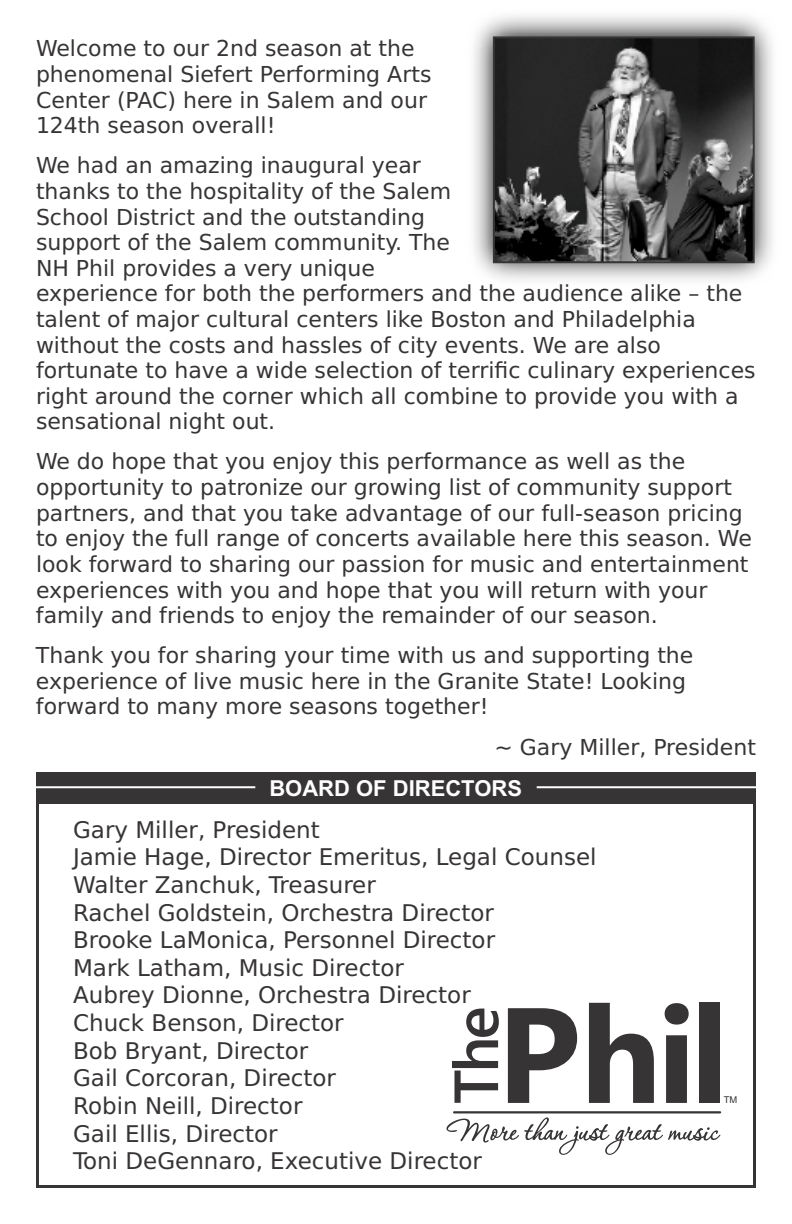
<style>
.page{position:relative;width:792px;height:1224px;background:#fff}
.page>*{position:absolute;margin:0;border:0;box-sizing:border-box;transform-origin:0 0}
.t1{font:23px/27.6px "DejaVu Sans";color:#373435}
.t2{font:22px/25.6px "DejaVu Sans";color:#373435}
.t3{font:700 22px "Arial";color:#fefefe}
.t4{font:9.4px "Arial";color:#373435}
</style>
<div class="page">
<img style="left:474px;top:15px;width:299px;height:265px">
<img style="left:496px;top:39px;width:256px;height:221px">
<div style="left:493px;top:36px;width:262px;height:227px;border:2px solid #373435"></div>
<div style="left:36px;top:772px;width:720px;height:29px;background:#373435"></div>
<hr style="left:36px;top:786px;width:219px;height:2px;background:#fefefe">
<hr style="left:537px;top:786px;width:219px;height:2px;background:#fefefe">
<svg style="left:36px;top:801px;width:720px;height:387px"></svg>
<svg style="left:508px;top:1008px;width:69px;height:95px"></svg>
<svg style="left:589px;top:1003px;width:65px;height:100px"></svg>
<svg style="left:665px;top:1003px;width:24px;height:100px"></svg>
<div style="left:699px;top:1003px;width:21px;height:100px;background:#373435"></div>
<svg style="left:452px;top:1009px;width:47px;height:94px"></svg>
<hr style="left:453px;top:1111px;width:268px;height:2px;background:#373435">
<svg style="left:447px;top:1117px;width:273px;height:38px"></svg>
<p class="t2" style="left:36px;top:38px;width:397px">Welcome to our 2nd season at the phenomenal Siefert Performing Arts<br>Center (PAC) here in Salem and our<br>124th season overall!</p>
<p class="t2" style="left:36px;top:155px;width:721px">We had an amazing inaugural year<br>thanks to the hospitality of the Salem<br>School District and the outstanding<br>support of the Salem community. The<br>NH Phil provides a very unique<br>experience for both the performers and the audience alike – the talent of major cultural centers like Boston and Philadelphia without the costs and hassles of city events. We are also fortunate to have a wide selection of terrific culinary experiences right around the corner which all combine to provide you with a sensational night out.</p>
<p class="t2" style="left:36px;top:451px;width:717px">We do hope that you enjoy this performance as well as the opportunity to patronize our growing list of community support partners, and that you take advantage of our full-season pricing to enjoy the full range of concerts available here this season. We look forward to sharing our passion for music and entertainment experiences with you and hope that you will return with your family and friends to enjoy the remainder of our season.</p>
<p class="t2" style="left:36px;top:645px;width:659px">Thank you for sharing your time with us and supporting the experience of live music here in the Granite State! Looking forward to many more seasons together!</p>
<p class="t2" style="left:494px;top:736px;width:263px">~ Gary Miller, President</p>
<p class="t3" style="left:269px;top:780px;width:254px">BOARD OF DIRECTORS</p>
<p class="t1" style="left:73px;top:818px;width:525px">Gary Miller, President<br>Jamie Hage, Director Emeritus, Legal Counsel<br>Walter Zanchuk, Treasurer<br>Rachel Goldstein, Orchestra Director<br>Brooke LaMonica, Personnel Director<br>Mark Latham, Music Director<br>Aubrey Dionne, Orchestra Director<br>Chuck Benson, Director<br>Bob Bryant, Director<br>Gail Corcoran, Director<br>Robin Neill, Director<br>Gail Ellis, Director<br>Toni DeGennaro, Executive Director</p>
<p class="t4" style="left:724px;top:1096px;width:15px">TM</p>
</div>
